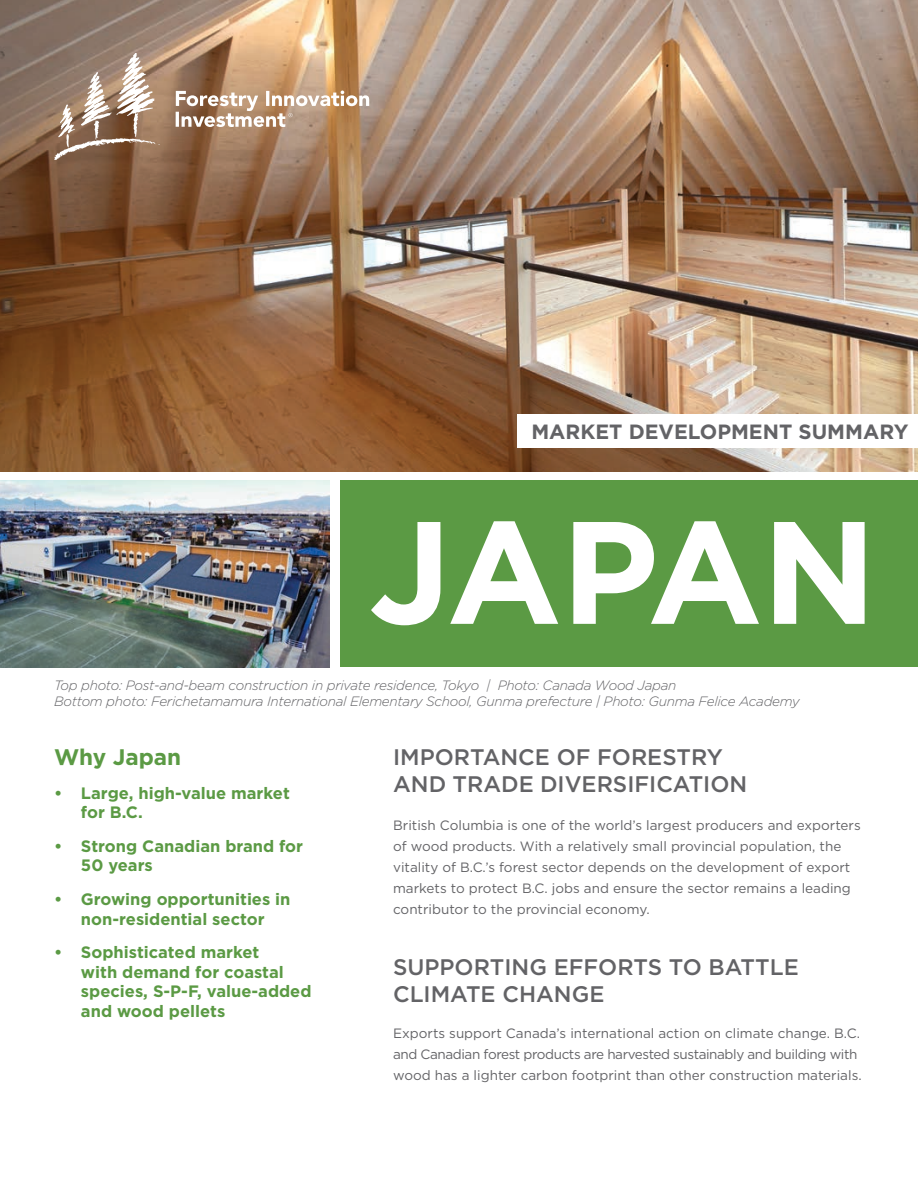
<style>
.page{position:relative;width:918px;height:1188px;background:#fff}
.page>*{position:absolute;margin:0;border:0;box-sizing:border-box;transform-origin:0 0}
.t1{font:700 145.5px "Gotham";letter-spacing:-.015em;color:#fff}
.t2{font:500 22.5px/27px "Gotham";color:#636366}
.t3{font:700 22.5px "Gotham";color:#5b9a44}
.t4{font:700 20.55px "Gotham";color:#636366}
.t5{font:700 16.5px/19.8px "Gotham";color:#5b9a44}
.t6{font:13.5px/21px "Gotham";color:#636366}
.t7{font:italic 300 13.5px/16.2px "Gotham";letter-spacing:-.02em;color:#636366}
</style>
<div class="page">
<img style="left:0;top:0;width:918px;height:471px">
<img style="left:0;top:480px;width:330px;height:187px">
<div style="left:517px;top:414px;width:401px;height:34px;background:#fff"></div>
<svg style="left:54px;top:53px;width:106px;height:107px;background:#a78e7b"></svg>
<svg style="left:176px;top:91px;width:193px;height:36px"></svg>
<div style="left:340px;top:480px;width:578px;height:187px;background:#5b9a44"></div>
<h3 class="t4" style="left:531px;top:418px;width:379px">MARKET DEVELOPMENT SUMMARY</h3>
<h1 class="t1" style="left:369px;top:476px;width:509px">JAPAN</h1>
<p class="t7" style="left:54px;top:677px;width:747px">Top photo: Post-and-beam construction in private residence, Tokyo | Photo: Canada Wood Japan<br>Bottom photo: Ferichetamamura International Elementary School, Gunma prefecture | Photo: Gunma Felice Academy</p>
<h2 class="t3" style="left:54px;top:742px;width:129px">Why Japan</h2>
<p class="t5" style="left:54px;top:783px;width:237px">• Large, high-value market</p>
<p class="t5" style="left:81px;top:803px;width:63px">for B.C.</p>
<p class="t5" style="left:81px;top:836px;width:224px;text-indent:-27px">• Strong Canadian brand for<br>50 years</p>
<p class="t5" style="left:54px;top:889px;width:238px;text-align:center">• Growing opportunities in non-residential sector</p>
<p class="t5" style="left:81px;top:942px;width:232px;text-indent:-27px">• Sophisticated market<br>with demand for coastal species, S-P-F, value-added and wood pellets</p>
<h2 class="t2" style="left:393px;top:743px;width:331px">IMPORTANCE OF FORESTRY</h2>
<h2 class="t2" style="left:393px;top:770px;width:356px">AND TRADE DIVERSIFICATION</h2>
<p class="t6" style="left:393px;top:815px;width:469px">British Columbia is one of the world’s largest producers and exporters of wood products. With a relatively small provincial population, the vitality of B.C.’s forest sector depends on the development of export markets to protect B.C. jobs and ensure the sector remains a leading contributor to the provincial economy.</p>
<h2 class="t2" style="left:393px;top:953px;width:407px">SUPPORTING EFFORTS TO BATTLE<br>CLIMATE CHANGE</h2>
<p class="t6" style="left:393px;top:1022px;width:470px">Exports support Canada’s international action on climate change. B.C. and Canadian forest products are harvested sustainably and building with wood has a lighter carbon footprint than other construction materials.</p>
</div>
